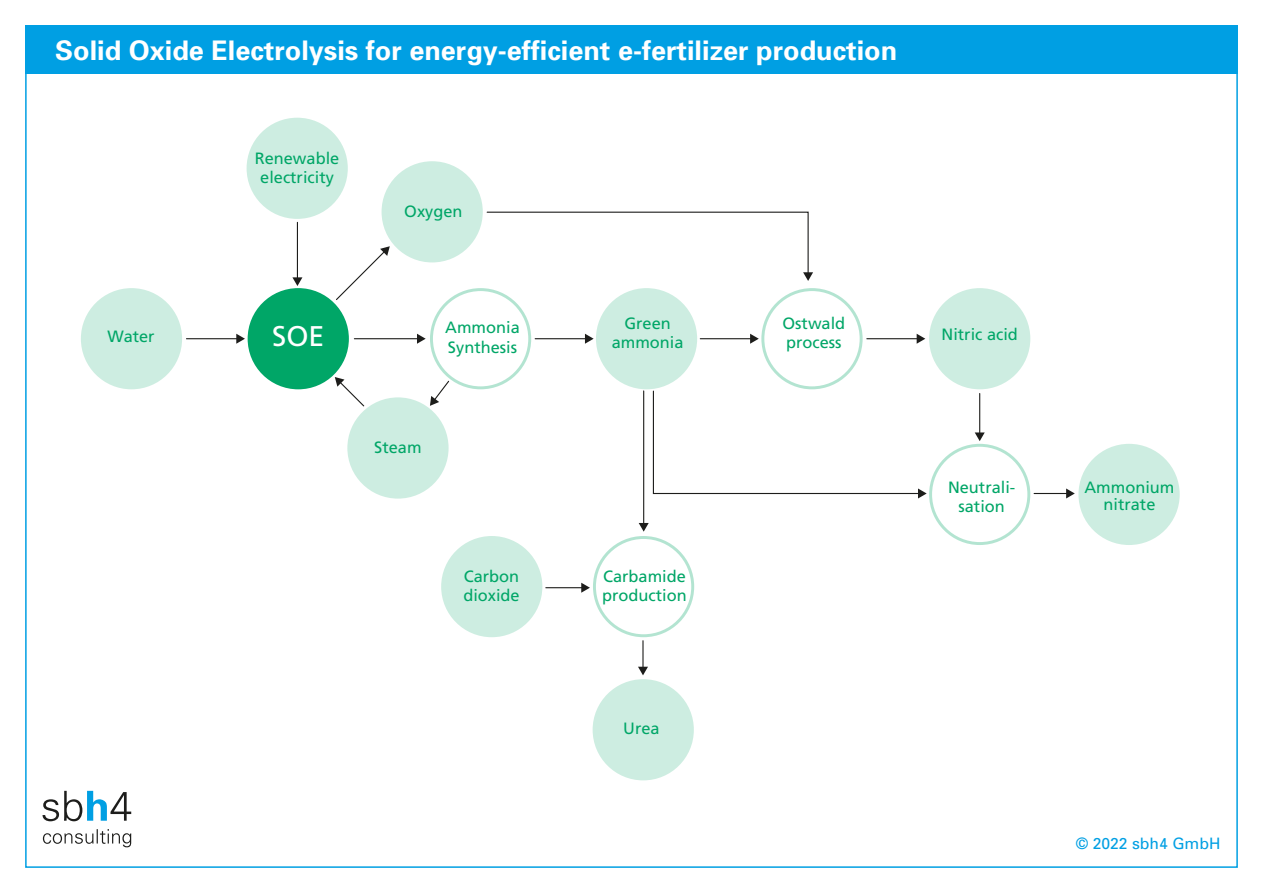
<style>
.page{position:relative;width:1263px;height:893px;background:#fff}
.page>*{position:absolute;margin:0;border:0;box-sizing:border-box;transform-origin:0 0}
.t1{font:28.5px "Frutiger";color:#fff}
.t2{font:700 27px "Univers";color:#fff}
.t3{font:16.35px/19.4px "Frutiger";color:#00a667}
.t4{font:15.75px "Univers";color:#009fe3}
</style>
<div class="page">
<div style="left:25px;top:25px;width:1213px;height:49px;background:#009fe3"></div>
<svg style="left:43px;top:791px;width:88px;height:30px"></svg>
<svg style="left:43px;top:829px;width:88px;height:18px"></svg>
<svg style="left:335px;top:377px;width:30px;height:30px"></svg>
<hr style="left:297px;top:222px;width:1px;height:57px;background:#1d1d1b">
<svg style="left:292px;top:277px;width:10px;height:9px"></svg>
<hr style="left:546px;top:587px;width:37px;height:1px;background:#1d1d1b">
<svg style="left:486px;top:211px;width:327px;height:70px"></svg>
<hr style="left:535px;top:338px;width:51px;height:1px;background:#1d1d1b">
<hr style="left:186px;top:338px;width:52px;height:1px;background:#1d1d1b">
<svg style="left:236px;top:334px;width:9px;height:10px"></svg>
<hr style="left:354px;top:338px;width:64px;height:1px;background:#1d1d1b">
<hr style="left:1034px;top:493px;width:33px;height:1px;background:#1d1d1b">
<svg style="left:1066px;top:488px;width:9px;height:10px"></svg>
<svg style="left:336px;top:246px;width:54px;height:54px"></svg>
<div style="left:248px;top:288px;width:101px;height:101px;background:#00a667;border-radius:50%"></div>
<div style="left:247px;top:118px;width:101px;height:101px;background:#cdede1;border-radius:50%"></div>
<div style="left:81px;top:288px;width:101px;height:101px;background:#cdede1;border-radius:50%"></div>
<svg style="left:417px;top:288px;width:114px;height:118px"></svg>
<div style="left:441px;top:536px;width:101px;height:101px;background:#cdede1;border-radius:50%"></div>
<div style="left:593px;top:679px;width:101px;height:101px;background:#cdede1;border-radius:50%"></div>
<svg style="left:581px;top:288px;width:449px;height:387px"></svg>
<div style="left:1078px;top:444px;width:102px;height:101px;background:#cdede1;border-radius:50%"></div>
<div style="left:596px;top:288px;width:101px;height:101px;background:#cdede1;border-radius:50%"></div>
<div style="left:347px;top:397px;width:102px;height:102px;background:#cdede1;border-radius:50%"></div>
<div style="left:381px;top:161px;width:102px;height:101px;background:#cdede1;border-radius:50%"></div>
<h2 class="t2" style="left:55px;top:33px;width:843px">Solid Oxide Electrolysis for energy-efficient e-fertilizer production</h2>
<p class="t3" style="left:108px;top:326px;width:49px">Water</p>
<p class="t3" style="left:255px;top:148px;width:86px;text-align:center">Renewable electricity</p>
<p class="t3" style="left:404px;top:202px;width:60px">Oxygen</p>
<h1 class="t1" style="left:272px;top:320px;width:54px">SOE</h1>
<p class="t3" style="left:445px;top:318px;width:76px">Ammonia<br>Synthesis</p>
<p class="t3" style="left:782px;top:313px;width:64px">Ostwald process</p>
<p class="t3" style="left:612px;top:313px;width:73px;text-align:center">Green ammonia</p>
<p class="t3" style="left:374px;top:437px;width:49px">Steam</p>
<p class="t3" style="left:463px;top:566px;width:58px">Carbon dioxide</p>
<p class="t3" style="left:602px;top:566px;width:86px">Carbamide production</p>
<p class="t3" style="left:623px;top:719px;width:38px">Urea</p>
<p class="t3" style="left:941px;top:324px;width:78px">Nitric acid</p>
<p class="t3" style="left:948px;top:478px;width:69px;text-align:center">Neutrali&shy;sation</p>
<p class="t3" style="left:1084px;top:479px;width:92px;line-height:16.4px;text-align:center">Ammonium nitrate</p>
<p class="t4" style="left:1076px;top:834px;width:146px">© 2022 sbh4 GmbH</p>
</div>
